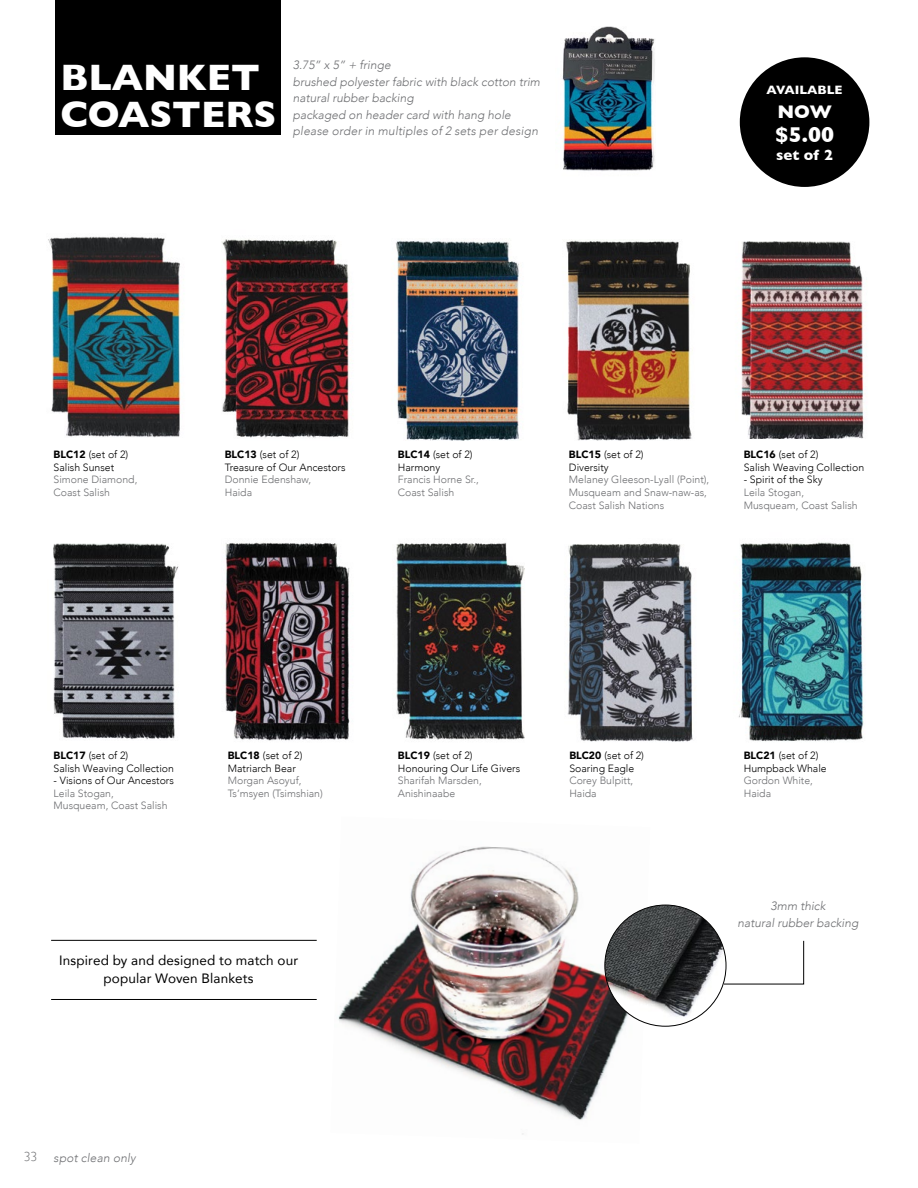
<style>
.page{position:relative;width:918px;height:1188px;background:#fff}
.page>*{position:absolute;margin:0;border:0;box-sizing:border-box;transform-origin:0 0}
.t1{font:700 37.5px/37.5px "Gill Sans";color:#fff}
.t2{font:700 21.9px "Gill Sans";color:#fff}
.t3{font:700 18.6px "Gill Sans";color:#fff}
.t4{font:700 15px "Gill Sans";color:#fff}
.t5{font:13.5px/18px "Avenir";letter-spacing:.01em;color:#000;text-align:center}
.t6{font:300 13.5px "Gill Sans";color:#6d6e71}
.t7{font:700 12.45px "Gill Sans";color:#fff}
.t8{font:italic 300 12px/16.5px "Avenir";color:#6d6e71}
.t9{font:300 10.5px/12.6px "Avenir";color:#000}
.t10{font:300 10.5px/12.6px "Avenir";color:#6d6e71}
.s1{font-weight:900}
</style>
<div class="page">
<div style="left:55px;top:0;width:226px;height:135px;background:#000"></div>
<img style="left:48px;top:236px;width:133px;height:202px">
<img style="left:53px;top:543px;width:126px;height:197px">
<img style="left:225px;top:542px;width:125px;height:199px">
<img style="left:567px;top:543px;width:126px;height:199px">
<img style="left:738px;top:542px;width:126px;height:200px">
<img style="left:396px;top:542px;width:129px;height:199px">
<img style="left:741px;top:241px;width:123px;height:198px">
<img style="left:562px;top:26px;width:93px;height:145px">
<div style="left:740px;top:57px;width:129px;height:130px;background:#000;border-radius:50%"></div>
<hr style="left:51px;top:940px;width:266px;height:1px;background:#000">
<hr style="left:51px;top:999px;width:266px;height:1px;background:#000">
<img style="left:221px;top:239px;width:129px;height:199px">
<img style="left:396px;top:240px;width:123px;height:200px">
<img style="left:566px;top:240px;width:127px;height:200px">
<img style="left:338px;top:846px;width:312px;height:289px">
<svg style="left:723px;top:940px;width:81px;height:45px"></svg>
<img style="left:605px;top:905px;width:121px;height:121px;border-radius:61px">
<h1 class="t1" style="left:60px;top:58px;width:217px">BLANKET<br>COASTERS</h1>
<p class="t8" style="left:293px;top:57px;width:249px">3.75” x 5” + fringe<br>brushed polyester fabric with black cotton trim natural rubber backing<br>packaged on header card with hang hole please order in multiples of 2 sets per design</p>
<p class="t7" style="left:767px;top:80px;width:78px">AVAILABLE</p>
<h3 class="t3" style="left:777px;top:97px;width:56px">NOW</h3>
<h2 class="t2" style="left:775px;top:117px;width:60px">$5.00</h2>
<h3 class="t4" style="left:776px;top:143px;width:58px">set of 2</h3>
<p class="t9" style="left:54px;top:448px;width:76px"><span class="s1">BLC12</span> (set of 2)<br>Salish Sunset</p>
<p class="t10" style="left:54px;top:474px;width:85px">Simone Diamond,<br>Coast Salish</p>
<p class="t9" style="left:225px;top:448px;width:122px"><span class="s1">BLC13</span> (set of 2)<br>Treasure of Our Ancestors</p>
<p class="t10" style="left:225px;top:474px;width:88px">Donnie Edenshaw,<br>Haida</p>
<p class="t9" style="left:398px;top:448px;width:76px"><span class="s1">BLC14</span> (set of 2)<br>Harmony</p>
<p class="t10" style="left:398px;top:474px;width:82px">Francis Horne Sr.,<br>Coast Salish</p>
<p class="t9" style="left:569px;top:448px;width:76px"><span class="s1">BLC15</span> (set of 2)<br>Diversity</p>
<p class="t10" style="left:569px;top:473px;width:142px">Melaney Gleeson-Lyall (Point),<br>Musqueam and Snaw-naw-as,<br>Coast Salish Nations</p>
<p class="t9" style="left:744px;top:448px;width:122px"><span class="s1">BLC16</span> (set of 2)<br>Salish Weaving Collection</p>
<p class="t9" style="left:744px;top:474px;width:80px">- Spirit of the Sky</p>
<p class="t10" style="left:744px;top:486px;width:116px">Leila Stogan,<br>Musqueam, Coast Salish</p>
<p class="t9" style="left:54px;top:749px;width:122px"><span class="s1">BLC17</span> (set of 2)<br>Salish Weaving Collection</p>
<p class="t9" style="left:54px;top:774px;width:122px">- Visions of Our Ancestors</p>
<p class="t10" style="left:54px;top:787px;width:116px">Leila Stogan,<br>Musqueam, Coast Salish</p>
<p class="t9" style="left:228px;top:749px;width:76px"><span class="s1">BLC18</span> (set of 2)<br>Matriarch Bear</p>
<p class="t10" style="left:228px;top:774px;width:97px">Morgan Asoyuf,<br>Ts’msyen (Tsimshian)</p>
<p class="t5" style="left:59px;top:951px;width:241px">Inspired by and designed to match our popular Woven Blankets</p>
<p class="t6" style="left:24px;top:1146px;width:15px">33</p>
<p class="t8" style="left:54px;top:1149px;width:84px">spot clean only</p>
<p class="t9" style="left:398px;top:749px;width:124px"><span class="s1">BLC19</span> (set of 2)<br>Honouring Our Life Givers</p>
<p class="t10" style="left:398px;top:774px;width:85px">Sharifah Marsden,<br>Anishinaabe</p>
<p class="t9" style="left:569px;top:749px;width:76px"><span class="s1">BLC20</span> (set of 2)<br>Soaring Eagle</p>
<p class="t10" style="left:569px;top:774px;width:66px">Corey Bulpitt,<br>Haida</p>
<p class="t9" style="left:744px;top:749px;width:85px"><span class="s1">BLC21</span> (set of 2)<br>Humpback Whale</p>
<p class="t10" style="left:744px;top:774px;width:71px">Gordon White,<br>Haida</p>
<p class="t8" style="left:738px;top:898px;width:122px;text-align:center">3mm thick<br>natural rubber backing</p>
</div>
